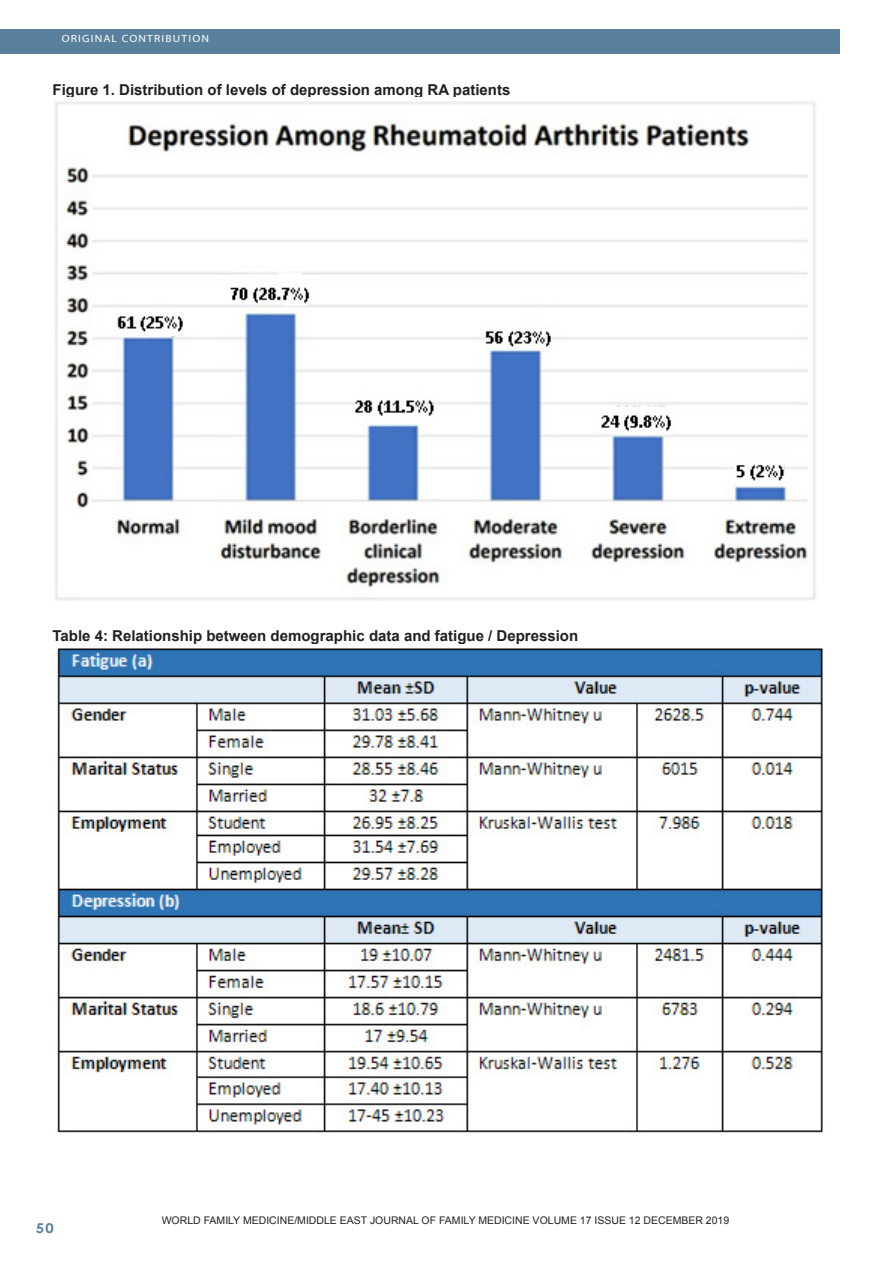
<style>
.page{position:relative;width:893px;height:1263px;background:#fff}
.page>*{position:absolute;margin:0;border:0;box-sizing:border-box;transform-origin:0 0}
.Footnote_Text{font:700 15px "Arial";color:#231f20}
.t1{font:700 13.5px "Century Gothic";color:#59809c;scale:1.1 1}
.Footnote_Text-2{font:10.5px "Arial";color:#231f20}
.t2{font:10.5px "Myriad";letter-spacing:.1em;color:#fff;scale:1.1 1}
</style>
<div class="page">
<div style="left:0;top:30px;width:840px;height:24px;background:#59809c"></div>
<img style="left:55px;top:101px;width:761px;height:499px">
<img style="left:56px;top:645px;width:767px;height:488px">
<p class="t2" style="left:62px;top:34px;width:135px">ORIGINAL CONTRIBUTION</p>
<p class="Footnote_Text" style="left:52px;top:80px;width:459px">Figure 1. Distribution of levels of depression among RA patients</p>
<p class="Footnote_Text" style="left:52px;top:626px;width:527px">Table 4: Relationship between demographic data and fatigue / Depression</p>
<p class="t1" style="left:36px;top:1217px;width:18px">50</p>
<p class="Footnote_Text-2" style="left:162px;top:1214px;width:569px">WORLD FAMILY MEDICINE/MIDDLE EAST JOURNAL OF FAMILY MEDICINE VOLUME 17 ISSUE 12 DECEMBER 2019</p>
</div>
